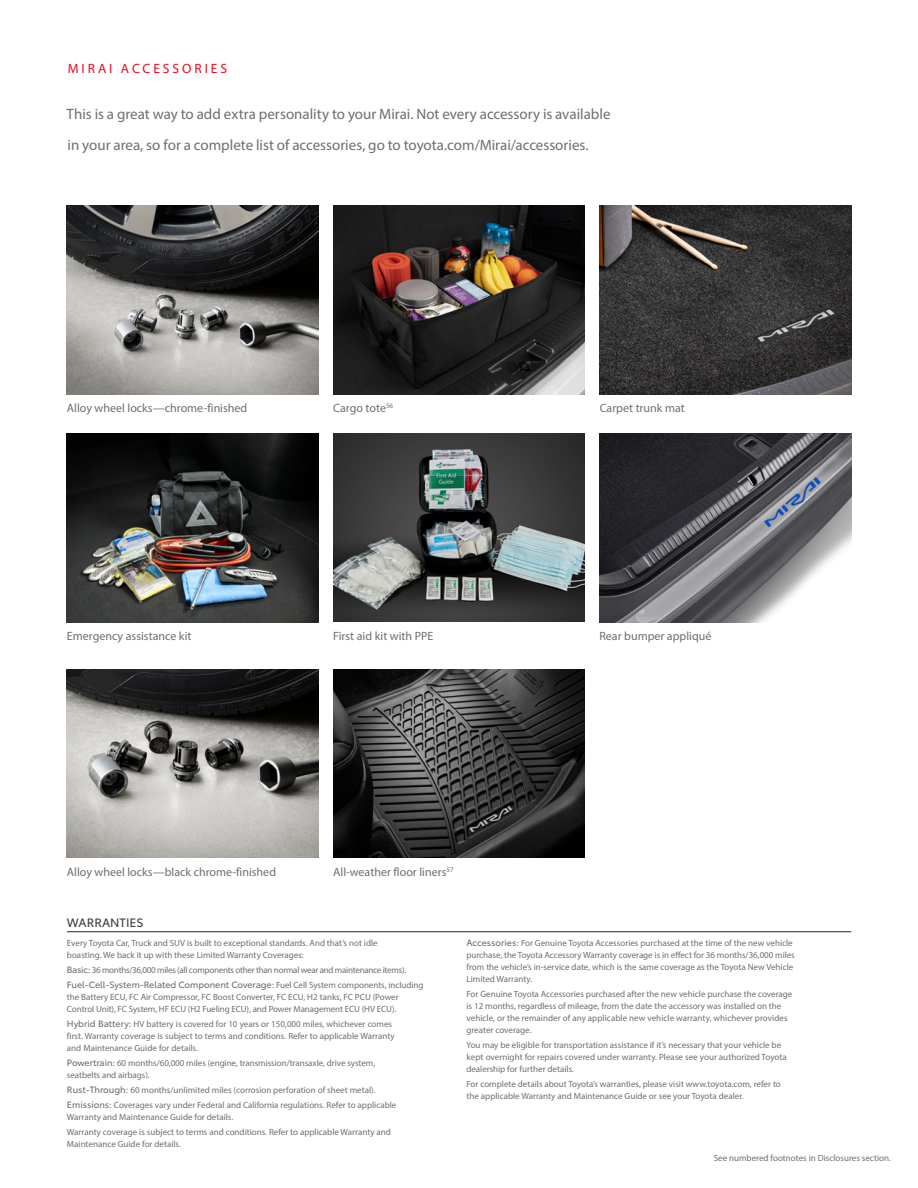
<style>
.page{position:relative;width:918px;height:1188px;background:#fff}
.page>*{position:absolute;margin:0;border:0;box-sizing:border-box;transform-origin:0 0}
.t1{font:15px/31.5px "Myriad Pro";color:#6d6e71}
.t2{font:13.5px "Myriad Pro";letter-spacing:.22em;color:#eb0a1e}
.t3{font:12px "Myriad Pro";color:#6d6e71}
.t4{font:12px "Toyota Type";color:#414042}
.t5{font:9px/12px "Myriad Pro";color:#6d6e71}
.t6{font:9px "Myriad Pro";letter-spacing:-.03em;color:#6d6e71}
.t7{font:9px "Toyota Type";letter-spacing:-.005em;color:#6d6e71}
.s1{font-family:"Toyota Type"}
.s2{font-family:"Myriad Pro"}
</style>
<div class="page">
<img style="left:67px;top:205px;width:251px;height:189px">
<img style="left:333px;top:205px;width:252px;height:189px">
<img style="left:600px;top:206px;width:251px;height:188px">
<img style="left:599px;top:433px;width:252px;height:189px">
<img style="left:67px;top:433px;width:251px;height:189px">
<img style="left:67px;top:669px;width:251px;height:189px">
<img style="left:333px;top:669px;width:252px;height:189px">
<img style="left:333px;top:434px;width:252px;height:188px">
<hr style="left:67px;top:931px;width:784px;height:1px;background:#414042">
<h2 class="t2" style="left:68px;top:60px;width:161px">MIRAI ACCESSORIES</h2>
<h1 class="t1" style="left:67px;top:98px;width:545px">This is a great way to add extra personality to your Mirai. Not every accessory is available in your area, so for a complete list of accessories, go to toyota.com/Mirai/accessories.</h1>
<h3 class="t3" style="left:67px;top:401px;width:182px">Alloy wheel locks—chrome-finished</h3>
<h3 class="t3" style="left:333px;top:401px;width:61px">Cargo tote<sup>56</sup></h3>
<h3 class="t3" style="left:600px;top:401px;width:87px">Carpet trunk mat</h3>
<h3 class="t3" style="left:67px;top:629px;width:126px">Emergency assistance kit</h3>
<h3 class="t3" style="left:599px;top:629px;width:113px">Rear bumper appliqué</h3>
<h3 class="t3" style="left:333px;top:629px;width:102px">First aid kit with PPE</h3>
<h3 class="t3" style="left:67px;top:864px;width:211px">Alloy wheel locks—black chrome-finished</h3>
<h3 class="t3" style="left:333px;top:864px;width:122px">All-weather floor liners<sup>57</sup></h3>
<h3 class="t4" style="left:67px;top:914px;width:78px">WARRANTIES</h3>
<p class="t5" style="left:67px;top:937px;width:312px">Every Toyota Car, Truck and SUV is built to exceptional standards. And that’s not idle boasting. We back it up with these Limited Warranty Coverages:</p>
<p class="t6" style="left:67px;top:964px;width:341px"><span class="s1">Basic:</span> 36 months/36,000 miles (all components other than normal wear and maintenance items).</p>
<p class="t7" style="left:67px;top:978px;width:358px">Fuel-Cell-System-Related Component Coverage: <span class="s2">Fuel Cell System components, including</span></p>
<p class="t5" style="left:67px;top:991px;width:333px">the Battery ECU, FC Air Compressor, FC Boost Converter, FC ECU, H2 tanks, FC PCU (Power<br>Control Unit), FC System, HF ECU (H2 Fueling ECU), and Power Management ECU (HV ECU).</p>
<p class="t5" style="left:67px;top:1018px;width:329px"><span class="s1">Hybrid Battery:</span> HV battery is covered for 10 years or 150,000 miles, whichever comes first. Warranty coverage is subject to terms and conditions. Refer to applicable Warranty and Maintenance Guide for details.</p>
<p class="t5" style="left:67px;top:1057px;width:310px"><span class="s1">Powertrain:</span> 60 months/60,000 miles (engine, transmission/transaxle, drive system, seatbelts and airbags).</p>
<p class="t5" style="left:67px;top:1082px;width:331px;line-height:15px"><span class="s1">Rust-Through:</span> 60 months/unlimited miles (corrosion perforation of sheet metal).<br><span class="s1">Emissions:</span> Coverages vary under Federal and California regulations. Refer to applicable</p>
<p class="t5" style="left:67px;top:1109px;width:326px;line-height:15px">Warranty and Maintenance Guide for details.<br>Warranty coverage is subject to terms and conditions. Refer to applicable Warranty and</p>
<p class="t5" style="left:67px;top:1138px;width:115px">Maintenance Guide for details.</p>
<p class="t5" style="left:467px;top:937px;width:330px"><span class="s1">Accessories:</span> For Genuine Toyota Accessories purchased at the time of the new vehicle purchase, the Toyota Accessory Warranty coverage is in effect for 36 months/36,000 miles from the vehicle’s in-service date, which is the same coverage as the Toyota New Vehicle Limited Warranty.</p>
<p class="t5" style="left:467px;top:988px;width:327px">For Genuine Toyota Accessories purchased after the new vehicle purchase the coverage is 12 months, regardless of mileage, from the date the accessory was installed on the vehicle, or the remainder of any applicable new vehicle warranty, whichever provides greater coverage.</p>
<p class="t5" style="left:467px;top:1039px;width:322px">You may be eligible for transportation assistance if it’s necessary that your vehicle be kept overnight for repairs covered under warranty. Please see your authorized Toyota dealership for further details.</p>
<p class="t5" style="left:467px;top:1078px;width:316px">For complete details about Toyota’s warranties, please visit www.toyota.com, refer to the applicable Warranty and Maintenance Guide or see your Toyota dealer.</p>
<p class="t5" style="left:714px;top:1152px;width:179px">See numbered footnotes in Disclosures section.</p>
</div>
